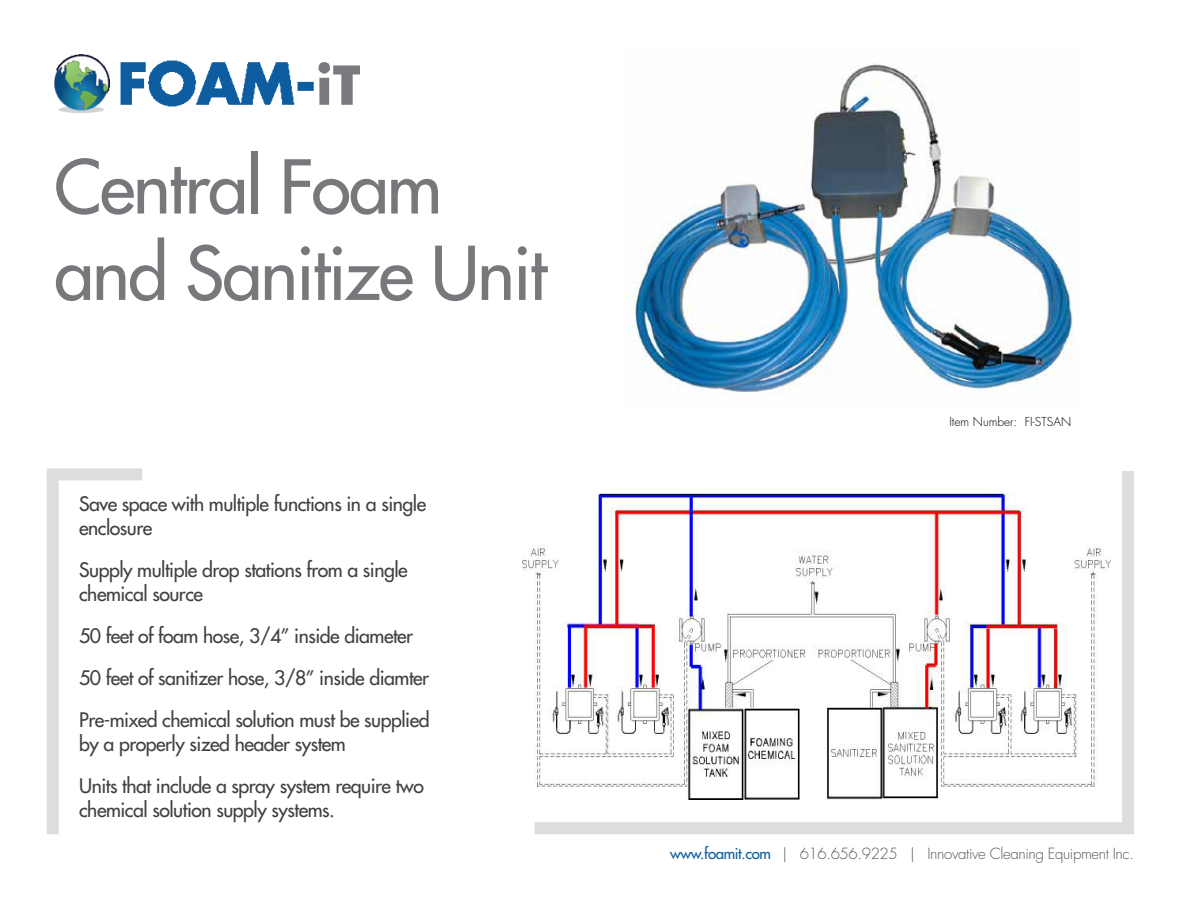
<style>
.page{position:relative;width:1188px;height:918px;background:#fff}
.page>*{position:absolute;margin:0;border:0;box-sizing:border-box;transform-origin:0 0}
.t1{font:500 72px/86.4px "Futura Std";letter-spacing:-.025em;color:#77787b}
.t2{font:500 19.5px/42px "Futura Std";letter-spacing:-.025em;color:#414042}
.t3{font:300 15px "Futura Std";letter-spacing:-.025em;color:#58595b}
.t4{font:300 12px "Futura Std";color:#000}
.s1{font-weight:500;color:#0f5e9e}
</style>
<div class="page">
<img style="left:54px;top:54px;width:306px;height:58px">
<div style="left:47px;top:468px;width:95px;height:12px;background:#dcddde"></div>
<div style="left:47px;top:471px;width:12px;height:363px;background:#dcddde"></div>
<div style="left:535px;top:822px;width:599px;height:12px;background:#dcddde"></div>
<div style="left:1122px;top:471px;width:12px;height:360px;background:#dcddde"></div>
<img style="left:625px;top:63px;width:449px;height:331px">
<img style="left:522px;top:494px;width:589px;height:305px">
<h1 class="t1" style="left:54px;top:144px;width:494px">Central Foam and Sanitize Unit</h1>
<p class="t2" style="left:79px;top:492px;width:349px;line-height:24px">Save space with multiple functions in a single enclosure</p>
<p class="t2" style="left:79px;top:558px;width:330px;line-height:24px">Supply multiple drop stations from a single chemical source</p>
<p class="t2" style="left:79px;top:615px;width:352px">50 feet of foam hose, 3/4” inside diameter<br>50 feet of sanitizer hose, 3/8” inside diamter<br>Pre-mixed chemical solution must be supplied</p>
<p class="t2" style="left:79px;top:723px;width:346px">by a properly sized header system<br>Units that include a spray system require two</p>
<p class="t2" style="left:79px;top:789px;width:257px">chemical solution supply systems.</p>
<p class="t4" style="left:949px;top:415px;width:123px">Item Number: FI-STSAN</p>
<p class="t3" style="left:670px;top:845px;width:465px"><span class="s1">www.foamit.com</span> | 616.656.9225 | Innovative Cleaning Equipment Inc.</p>
</div>
